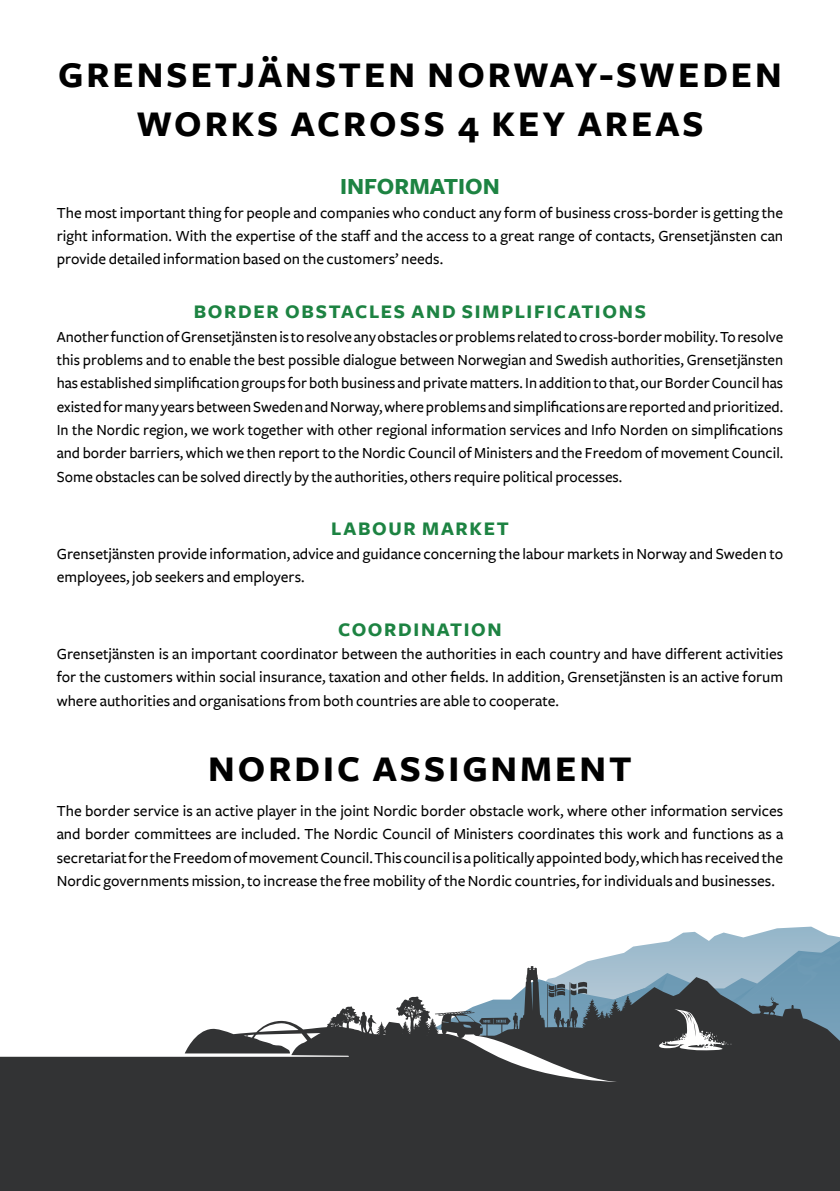
<style>
.page{position:relative;width:840px;height:1191px;background:#fff}
.page>*{position:absolute;margin:0;border:0;box-sizing:border-box;transform-origin:0 0}
.t1{font:700 37.6px/49.2px "Freight Sans";letter-spacing:.08em;color:#000;text-align:center}
.t2{font:700 24px "Freight Sans";color:#1d8342}
.t3{font:700 20px "Freight Sans";letter-spacing:.08em;color:#1d8342}
.t4{font:500 16px/23.4px "Freight Sans";color:#000;text-align:justify}
</style>
<div class="page">
<svg style="left:0;top:966px;width:839px;height:225px;fill:#323334"></svg>
<svg style="left:539px;top:926px;width:300px;height:122px"></svg>
<h1 class="t1" style="left:58px;top:51px;width:724px">GRENSETJÄNSTEN NORWAY-SWEDEN<br>WORKS ACROSS 4 KEY AREAS</h1>
<h2 class="t2" style="left:340px;top:174px;width:161px">INFORMATION</h2>
<p class="t4" style="left:57px;top:201px;width:727px">The most important thing for people and companies who conduct any form of business cross-border is getting the right information. With the expertise of the staff and the access to a great range of contacts, Grensetjänsten can provide detailed information based on the customers’ needs.</p>
<p class="t3" style="left:194px;top:301px;width:453px">BORDER OBSTACLES AND SIMPLIFICATIONS</p>
<p class="t4" style="left:57px;top:325px;width:727px">Another function of Grensetjänsten is to resolve any obstacles or problems related to cross-border mobility. To resolve this problems and to enable the best possible dialogue between Norwegian and Swedish authorities, Grensetjänsten has established simplification groups for both business and private matters. In addition to that, our Border Council has existed for many years between Sweden and Norway, where problems and simplifications are reported and prioritized.<br>In the Nordic region, we work together with other regional information services and Info Norden on simplifications and border barriers, which we then report to the Nordic Council of Ministers and the Freedom of movement Council.<br>Some obstacles can be solved directly by the authorities, others require political processes.</p>
<p class="t3" style="left:331px;top:518px;width:179px">LABOUR MARKET</p>
<p class="t4" style="left:57px;top:542px;width:727px">Grensetjänsten provide information, advice and guidance concerning the labour markets in Norway and Sweden to employees, job seekers and employers.</p>
<p class="t3" style="left:338px;top:618px;width:165px">COORDINATION</p>
<p class="t4" style="left:57px;top:642px;width:727px">Grensetjänsten is an important coordinator between the authorities in each country and have different activities for the customers within social insurance, taxation and other fields. In addition, Grensetjänsten is an active forum where authorities and organisations from both countries are able to cooperate.</p>
<h1 class="t1" style="left:208px;top:745px;width:425px">NORDIC ASSIGNMENT</h1>
<p class="t4" style="left:57px;top:799px;width:727px">The border service is an active player in the joint Nordic border obstacle work, where other information services and border committees are included. The Nordic Council of Ministers coordinates this work and functions as a secretariat for the Freedom of movement Council. This council is a politically appointed body, which has received the Nordic governments mission, to increase the free mobility of the Nordic countries, for individuals and businesses.</p>
</div>
